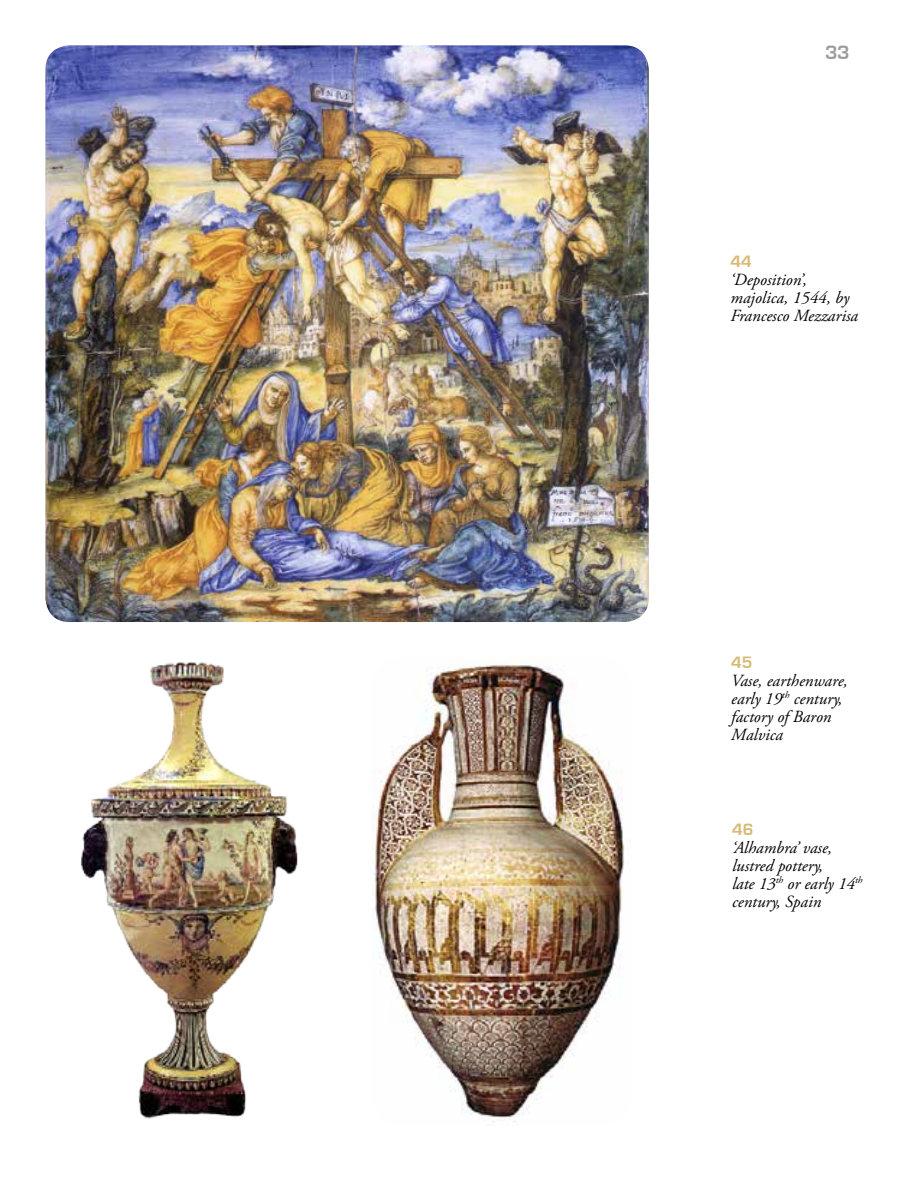
<style>
.page{position:relative;width:908px;height:1191px;background:#fff}
.page>*{position:absolute;margin:0;border:0;box-sizing:border-box;transform-origin:0 0}
.t1{font:700 20px "Eurostile";color:#9d9d9c}
.t2{font:italic 17px/18px "Adobe Garamond Pro";color:#000}
.t3{font:700 17px "Eurostile";color:#d8b973}
</style>
<div class="page">
<img style="left:45px;top:45px;width:603px;height:577px">
<img style="left:80px;top:662px;width:218px;height:457px">
<img style="left:372px;top:657px;width:252px;height:465px">
<p class="t1" style="left:824px;top:41px;width:26px">33</p>
<p class="t3" style="left:730px;top:252px;width:23px">44</p>
<p class="t2" style="left:730px;top:271px;width:129px">‘Deposition’, majolica, 1544, by<br>Francesco Mezzarisa</p>
<p class="t3" style="left:731px;top:653px;width:23px">45</p>
<p class="t2" style="left:731px;top:672px;width:118px">Vase, earthenware, early 19<sup>th</sup> century, factory of Baron<br>Malvica</p>
<p class="t3" style="left:731px;top:819px;width:23px">46</p>
<p class="t2" style="left:731px;top:838px;width:132px">‘Alhambra’ vase, lustred pottery,<br>late 13<sup>th</sup> or early 14<sup>th </sup>century, Spain</p>
</div>
